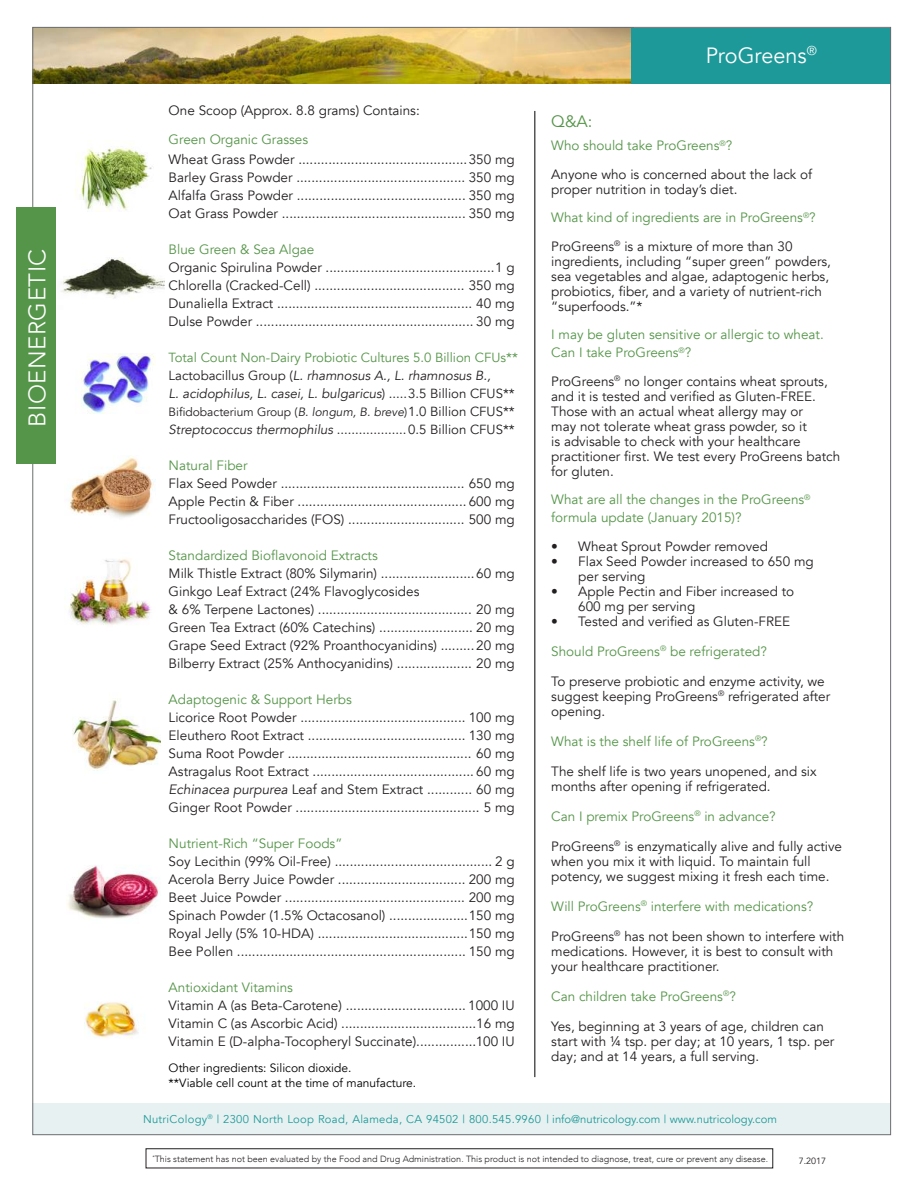
<style>
.page{position:relative;width:918px;height:1188px;background:#fff}
.page>*{position:absolute;margin:0;border:0;box-sizing:border-box;transform-origin:0 0}
.t1{font:300 24px "Avenir";letter-spacing:.02em;color:#fff}
.t2{font:22.05px "Avenir";letter-spacing:-.005em;color:#fff}
.t3{font:16.5px "Avenir";color:#559549}
.t4{font:13.5px/18px "Avenir";color:#231f20}
.t5{font:13.5px/18px "Avenir";color:#559549}
.t6{font:italic 13.2px/18px "Avenir";color:#231f20}
.t7{font:13.2px "Avenir";color:#231f20}
.t8{font:12px/15px "Avenir";color:#000}
.t9{font:12px "Avenir";color:#231f20}
.t10{font:11.25px "Avenir";letter-spacing:.025em;color:#1e9999}
.t11{font:300 9px "Avenir";color:#231f20}
.t12{font:9px "Avenir";color:#231f20}
.s1{font-style:normal;color:#559549}
.s2{font-style:normal}
.s3{font-style:italic}
.s4{font-size:13.2px}
.s5{color:#559549}
</style>
<div class="page">
<img style="left:61px;top:257px;width:103px;height:42px">
<img style="left:34px;top:29px;width:598px;height:55px">
<div style="left:632px;top:28px;width:259px;height:56px;background:#1e9999"></div>
<hr style="left:535px;top:111px;width:1px;height:966px;background:#000">
<img style="left:84px;top:1002px;width:55px;height:37px">
<img style="left:77px;top:147px;width:75px;height:65px">
<img style="left:80px;top:354px;width:76px;height:60px">
<img style="left:69px;top:455px;width:86px;height:62px">
<img style="left:73px;top:700px;width:88px;height:71px">
<img style="left:67px;top:865px;width:93px;height:54px">
<img style="left:69px;top:559px;width:82px;height:66px">
<div style="left:32px;top:1104px;width:859px;height:31px;background:#e8f1f1"></div>
<div style="left:16px;top:207px;width:40px;height:257px;background:#559549"></div>
<h1 class="t1" style="left:23px;top:427px;width:179px;rotate:-90deg">BIOENERGETIC</h1>
<p class="t4" style="left:169px;top:102px;width:253px">One Scoop (Approx. 8.8 grams) Contains:</p>
<p class="t5" style="left:169px;top:131px;width:141px">Green Organic Grasses</p>
<p class="t4" style="left:169px;top:150px;width:348px;text-align:justify">Wheat Grass Powder .............................................350 mg Barley Grass Powder ............................................. 350 mg Alfalfa Grass Powder ............................................. 350 mg Oat Grass Powder ................................................. 350 mg</p>
<p class="t5" style="left:169px;top:240px;width:147px">Blue Green &amp; Sea Algae</p>
<p class="t4" style="left:169px;top:258px;width:348px;text-align:justify">Organic Spirulina Powder .............................................1 g Chlorella (Cracked-Cell) ........................................ 350 mg Dunaliella Extract .................................................... 40 mg Dulse Powder .......................................................... 30 mg</p>
<p class="t6" style="left:169px;top:348px;width:351px"><span class="s1">Total Count Non-Dairy Probiotic Cultures 5.0 Billion CFUs**<br></span><span class="s2">Lactobacillus Group (</span>L. rhamnosus A., L. rhamnosus B.,<br>L. acidophilus, L. casei, L. bulgaricus<span class="s2">) .....3.5 Billion CFUS**</span></p>
<p class="t7" style="left:169px;top:421px;width:348px"><span class="s3">Streptococcus thermophilus</span> ...................0.5 Billion CFUS**</p>
<p class="t5" style="left:169px;top:456px;width:80px">Natural Fiber</p>
<p class="t4" style="left:169px;top:474px;width:348px;text-align:justify">Flax Seed Powder ................................................. 650 mg Apple Pectin &amp; Fiber ............................................. 600 mg Fructooligosaccharides (FOS) ............................... 500 mg</p>
<p class="t5" style="left:169px;top:546px;width:211px">Standardized Bioflavonoid Extracts</p>
<p class="t4" style="left:169px;top:564px;width:348px">Milk Thistle Extract (80% Silymarin) .........................60 mg Ginkgo Leaf Extract (24% Flavoglycosides<br>&amp; 6% Terpene Lactones) ......................................... 20 mg Green Tea Extract (60% Catechins) ......................... 20 mg Grape Seed Extract (92% Proanthocyanidins) .........20 mg Bilberry Extract (25% Anthocyanidins) .................... 20 mg</p>
<p class="t5" style="left:169px;top:690px;width:185px">Adaptogenic &amp; Support Herbs</p>
<p class="t4" style="left:169px;top:708px;width:348px;text-align:justify">Licorice Root Powder ............................................ 100 mg Eleuthero Root Extract .......................................... 130 mg Suma Root Powder ................................................. 60 mg Astragalus Root Extract ........................................... 60 mg <span class="s3">Echinacea purpurea</span> Leaf and Stem Extract ............ 60 mg Ginger Root Powder ................................................. 5 mg</p>
<p class="t5" style="left:169px;top:834px;width:175px">Nutrient-Rich “Super Foods”</p>
<p class="t4" style="left:169px;top:852px;width:348px;text-align:justify">Soy Lecithin (99% Oil-Free) .......................................... 2 g Acerola Berry Juice Powder .................................. 200 mg Beet Juice Powder ................................................ 200 mg Spinach Powder (1.5% Octacosanol) .....................150 mg Royal Jelly (5% 10-HDA) ........................................150 mg Bee Pollen ............................................................. 150 mg</p>
<p class="t5" style="left:169px;top:978px;width:126px">Antioxidant Vitamins</p>
<p class="t4" style="left:169px;top:996px;width:348px;text-align:justify">Vitamin A (as Beta-Carotene) ................................ 1000 IU Vitamin C (as Ascorbic Acid) ....................................16 mg Vitamin E (D-alpha-Tocopheryl Succinate)................100 IU</p>
<p class="t9" style="left:169px;top:404px;width:348px">Bifidobacterium Group (<span class="s3">B. longum, B. breve</span>)<span class="s4">1.0 Billion CFUS**</span></p>
<p class="t8" style="left:169px;top:1060px;width:249px">Other ingredients: Silicon dioxide.<br>**Viable cell count at the time of manufacture.</p>
<p class="t3" style="left:551px;top:112px;width:43px">Q&amp;A:</p>
<h2 class="t2" style="left:706px;top:42px;width:113px">ProGreens<sup>®</sup></h2>
<p class="t4" style="left:551px;top:132px;width:262px;line-height:28.5px"><span class="s5">Who should take ProGreens</span><sup>®</sup><span class="s5">?<br></span>Anyone who is concerned about the lack of</p>
<p class="t4" style="left:551px;top:175px;width:266px;line-height:28.5px">proper nutrition in today’s diet.<br><span class="s5">What kind of ingredients are in ProGreens</span><sup>®</sup><span class="s5">?<br></span>ProGreens<sup>®</sup> is a mixture of more than 30</p>
<p class="t4" style="left:551px;top:254px;width:281px;line-height:15px">ingredients, including “super green” powders, sea vegetables and algae, adaptogenic herbs, probiotics, fiber, and a variety of nutrient-rich “superfoods.”*</p>
<p class="t5" style="left:551px;top:326px;width:274px">I may be gluten sensitive or allergic to wheat.<br>Can I take ProGreens<sup>®</sup>?</p>
<p class="t4" style="left:551px;top:374px;width:290px;line-height:15px">ProGreens<sup>®</sup> no longer contains wheat sprouts, and it is tested and verified as Gluten-FREE.<br>Those with an actual wheat allergy may or<br>may not tolerate wheat grass powder, so it<br>is advisable to check with your healthcare practitioner first. We test every ProGreens batch for gluten.</p>
<p class="t5" style="left:551px;top:491px;width:261px">What are all the changes in the ProGreens<sup>® </sup>formula update (January 2015)?</p>
<p class="t4" style="left:551px;top:537px;width:218px">• Wheat Sprout Powder removed</p>
<p class="t4" style="left:578px;top:554px;width:237px;line-height:15px;text-indent:-27px">• Flax Seed Powder increased to 650 mg per serving</p>
<p class="t4" style="left:578px;top:584px;width:217px;line-height:15px;text-indent:-27px">• Apple Pectin and Fiber increased to<br>600 mg per serving</p>
<p class="t4" style="left:551px;top:612px;width:240px">• Tested and verified as Gluten-FREE</p>
<p class="t5" style="left:551px;top:642px;width:217px">Should ProGreens<sup>®</sup> be refrigerated?</p>
<p class="t4" style="left:551px;top:674px;width:280px;line-height:15px">To preserve probiotic and enzyme activity, we suggest keeping ProGreens<sup>®</sup> refrigerated after opening.</p>
<p class="t5" style="left:551px;top:732px;width:218px">What is the shelf life of ProGreens<sup>®</sup>?</p>
<p class="t4" style="left:551px;top:764px;width:267px;line-height:15px">The shelf life is two years unopened, and six months after opening if refrigerated.</p>
<p class="t5" style="left:551px;top:807px;width:226px">Can I premix ProGreens<sup>®</sup> in advance?</p>
<p class="t4" style="left:551px;top:839px;width:292px;line-height:15px">ProGreens<sup>®</sup> is enzymatically alive and fully active when you mix it with liquid. To maintain full potency, we suggest mixing it fresh each time.</p>
<p class="t5" style="left:551px;top:897px;width:264px">Will ProGreens<sup>®</sup> interfere with medications?</p>
<p class="t4" style="left:551px;top:929px;width:295px;line-height:15px">ProGreens<sup>®</sup> has not been shown to interfere with medications. However, it is best to consult with your healthcare practitioner.</p>
<p class="t5" style="left:551px;top:987px;width:186px">Can children take ProGreens<sup>®</sup>?</p>
<p class="t4" style="left:551px;top:1019px;width:285px;line-height:15px">Yes, beginning at 3 years of age, children can start with ¼ tsp. per day; at 10 years, 1 tsp. per day; and at 14 years, a full serving.</p>
<p class="t10" style="left:143px;top:1112px;width:635px">NutriCology<sup>®</sup> | 2300 North Loop Road, Alameda, CA 94502 | 800.545.9960 | info@nutricology.com | www.nutricology.com</p>
<p class="t11" style="left:152px;top:1153px;width:617px"><sup>*</sup>This statement has not been evaluated by the Food and Drug Administration. This product is not intended to diagnose, treat, cure or prevent any disease.</p>
<p class="t12" style="left:799px;top:1156px;width:29px">7.2017</p>
</div>
